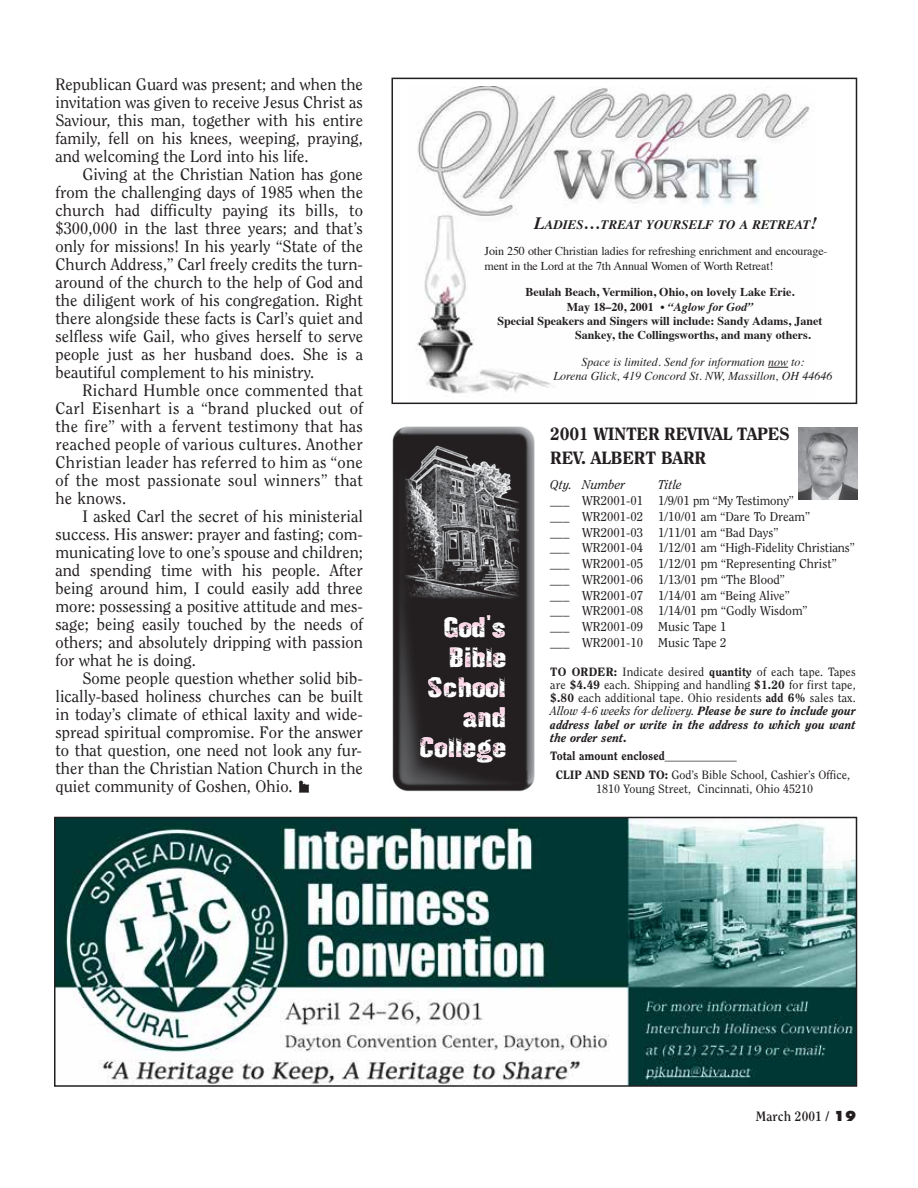
<style>
.page{position:relative;width:918px;height:1188px;background:#fff}
.page>*{position:absolute;margin:0;border:0;box-sizing:border-box;transform-origin:0 0}
.t1{font:27px/30px "Kipp No 5";color:#fad5e6;text-align:right;scale:1.5 1}
.t2{font:800 17.7px/24px "Clearface";letter-spacing:-.015em;color:#231f20}
.t3{font:16.5px/18px "Clearface";color:#231f20;text-align:justify}
.t4{font:700 13.5px "Clearface";color:#231f20}
.t5{font:italic 700 12.9px "Times";color:#231f20}
.t6{font:12.75px/15.8px "Clearface";color:#231f20}
.t7{font:italic 12.75px "Clearface";color:#231f20}
.t8{font:12px/13.2px "Clearface";letter-spacing:.01em;color:#231f20;text-align:justify}
.t9{font:700 12px "Times";color:#231f20}
.t10{font:12px/14.4px "Times";letter-spacing:-.01em;color:#231f20}
.t11{font:italic 12px/14.4px "Times";color:#231f20;text-align:center}
.t12{font:800 12px/18.6px "Clearface";color:#231f20}
.s1{font-size:17.25px}
.s2{font-style:italic}
.s3{font-weight:800}
.s4{font-weight:800;font-style:italic}
.s5{font-weight:400}
.s6{font-family:"Futura";font-weight:800}
</style>
<div class="page">
<img style="left:416px;top:87px;width:398px;height:307px">
<div style="left:392px;top:78px;width:465px;height:326px;border:2px solid #231f20"></div>
<svg style="left:768px;top:367px;width:20px;height:1px"></svg>
<img style="left:392px;top:426px;width:143px;height:366px">
<img style="left:799px;top:427px;width:58px;height:73px">
<svg style="left:299px;top:780px;width:10px;height:13px"></svg>
<img style="left:57px;top:820px;width:797px;height:264px">
<div style="left:54px;top:817px;width:803px;height:270px;border:2px solid #231f20"></div>
<p class="t3" style="left:55px;top:75px;width:309px">Republican Guard was present; and when the invitation was given to receive Jesus Christ as Saviour, this man, together with his entire family, fell on his knees, weeping, praying, and welcoming the Lord into his life.</p>
<p class="t3" style="left:55px;top:165px;width:309px;text-indent:27px">Giving at the Christian Nation has gone from the challenging days of 1985 when the church had difficulty paying its bills, to $300,000 in the last three years; and that’s only for missions! In his yearly “State of the Church Address,” Carl freely credits the turn&shy;around of the church to the help of God and the diligent work of his congregation. Right there alongside these facts is Carl’s quiet and selfless wife Gail, who gives herself to serve people just as her husband does. She is a beautiful complement to his ministry.</p>
<p class="t3" style="left:55px;top:381px;width:309px;text-indent:27px">Richard Humble once commented that Carl Eisenhart is a “brand plucked out of the fire” with a fervent testimony that has reached people of various cultures. Another Christian leader has referred to him as “one of the most passionate soul winners” that he knows.</p>
<p class="t3" style="left:55px;top:507px;width:309px;text-indent:27px">I asked Carl the secret of his ministerial success. His answer: prayer and fasting; com&shy;municating love to one’s spouse and children; and spending time with his people. After being around him, I could easily add three more: possessing a positive attitude and mes&shy;sage; being easily touched by the needs of others; and absolutely dripping with passion for what he is doing.</p>
<p class="t3" style="left:55px;top:669px;width:309px;text-indent:27px">Some people question whether solid bib&shy;lically-based holiness churches can be built in today’s climate of ethical laxity and wide&shy;spread spiritual compromise. For the answer to that question, one need not look any fur&shy;ther than the Christian Nation Church in the quiet community of Goshen, Ohio.</p>
<p class="t5" style="left:534px;top:213px;width:285px"><span class="s1">L</span>ADIES<span class="s1">…</span>TREAT YOURSELF TO A RETREAT<span class="s1">!</span></p>
<p class="t10" style="left:485px;top:243px;width:345px">Join 250 other Christian ladies for refreshing enrichment and encourage&shy;ment in the Lord at the 7th Annual Women of Worth Retreat!</p>
<p class="t9" style="left:525px;top:281px;width:271px">Beulah Beach, Vermilion, Ohio, on lovely Lake Erie.</p>
<p class="t9" style="left:567px;top:295px;width:188px">May 18–20, 2001 • <span class="s2">“Aglow for God”</span></p>
<p class="t9" style="left:497px;top:310px;width:327px">Special Speakers and Singers will include: Sandy Adams, Janet</p>
<p class="t9" style="left:575px;top:324px;width:237px">Sankey, the Collingsworths, and many others.</p>
<p class="t11" style="left:553px;top:354px;width:281px">Space is limited. Send for information now to:<br>Lorena Glick, 419 Concord St. NW, Massillon, OH 44646</p>
<h1 class="t1" style="left:419px;top:612px;width:59px">God's<br>Bible<br>School and<br>College</h1>
<p class="t2" style="left:550px;top:422px;width:241px">2001 WINTER REVIVAL TAPES<br>REV. ALBERT BARR</p>
<p class="t7" style="left:550px;top:478px;width:77px">Qty. Number</p>
<p class="t7" style="left:658px;top:478px;width:25px">Title</p>
<p class="t6" style="left:550px;top:493px;width:306px">___ WR2001-01 1/9/01 pm “My Testimony”<br>___ WR2001-02 1/10/01 am “Dare To Dream”<br>___ WR2001-03 1/11/01 am “Bad Days”<br>___ WR2001-04 1/12/01 am “High-Fidelity Christians” ___ WR2001-05 1/12/01 pm “Representing Christ” ___ WR2001-06 1/13/01 pm “The Blood”<br>___ WR2001-07 1/14/01 am “Being Alive”<br>___ WR2001-08 1/14/01 pm “Godly Wisdom”<br>___ WR2001-09 Music Tape 1<br>___ WR2001-10 Music Tape 2</p>
<p class="t8" style="left:550px;top:665px;width:307px"><span class="s3">TO ORDER:</span> Indicate desired <span class="s3">quantity</span> of each tape. Tapes are <span class="s3">$4.49</span> each. Shipping and handling <span class="s3">$1.20</span> for first tape, <span class="s3">$.80</span> each additional tape. Ohio residents <span class="s3">add 6%</span> sales tax.<br><span class="s2">Allow 4-6 weeks for delivery.</span> <span class="s4">Please be sure to include your address label or write in the address to which you want the order sent.</span></p>
<p class="t12" style="left:556px;top:747px;width:296px;text-indent:-6px">Total amount enclosed____________<br>CLIP AND SEND TO: <span class="s5">God’s Bible School, Cashier’s Office,</span></p>
<p class="t8" style="left:596px;top:782px;width:219px">1810 Young Street, Cincinnati, Ohio 45210</p>
<p class="t4" style="left:756px;top:1108px;width:102px">March 2001 / <span class="s6">19</span></p>
</div>
